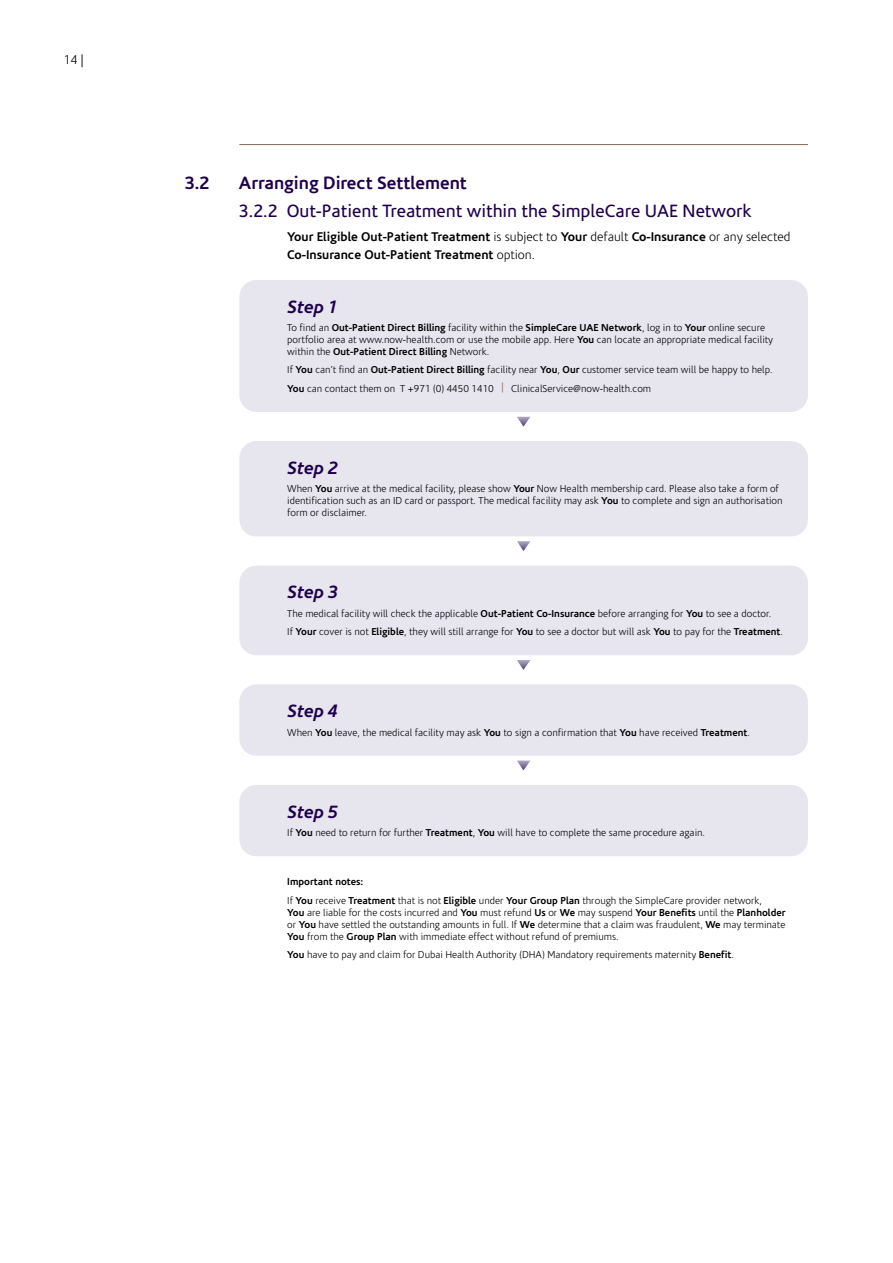
<style>
.page{position:relative;width:893px;height:1263px;background:#fff}
.page>*{position:absolute;margin:0;border:0;box-sizing:border-box;transform-origin:0 0}
.t1{font:18px "Corisande";color:#1f004b}
.t2{font:700 18px "Corisande";color:#1f004b}
.t3{font:italic 700 18px "Corisande";color:#1f004b}
.t4{font:700 12.75px/18px "Corisande";color:#000}
.t5{font:300 12.75px "Corisande";color:#000}
.t6{font:300 10.2px/12px "Corisande";color:#000}
.s1{font-weight:300}
.s2{font-weight:700}
.s3{color:#7c6a55}
</style>
<div class="page">
<hr style="left:239px;top:144px;width:569px;height:1px;background:#7c6a55">
<div style="left:239px;top:280px;width:569px;height:132px;background:#e7e5ee;border-radius:17px"></div>
<div style="left:239px;top:785px;width:569px;height:71px;background:#e7e5ee;border-radius:17px"></div>
<div style="left:239px;top:684px;width:569px;height:72px;background:#e7e5ee;border-radius:17px"></div>
<div style="left:239px;top:441px;width:569px;height:95px;background:#e7e5ee;border-radius:17px"></div>
<div style="left:239px;top:566px;width:569px;height:89px;background:#e7e5ee;border-radius:17px"></div>
<svg style="left:517px;top:417px;width:13px;height:10px"></svg>
<svg style="left:517px;top:541px;width:13px;height:10px"></svg>
<svg style="left:517px;top:660px;width:13px;height:10px"></svg>
<svg style="left:517px;top:760px;width:13px;height:10px"></svg>
<p class="t5" style="left:64px;top:53px;width:21px">14 |</p>
<h1 class="t2" style="left:185px;top:172px;width:26px">3.2</h1>
<h1 class="t2" style="left:239px;top:172px;width:229px">Arranging Direct Settlement</h1>
<h1 class="t1" style="left:239px;top:201px;width:514px">3.2.2 Out-Patient Treatment within the SimpleCare UAE Network</h1>
<p class="t4" style="left:287px;top:228px;width:505px">Your Eligible Out-Patient Treatment <span class="s1">is subject to</span> Your <span class="s1">default</span> Co-Insurance <span class="s1">or any selected<br></span>Co-Insurance Out-Patient Treatment <span class="s1">option.</span></p>
<h1 class="t3" style="left:287px;top:296px;width:52px">Step 1</h1>
<p class="t6" style="left:287px;top:322px;width:487px">To find an <span class="s2">Out-Patient Direct Billing</span> facility within the <span class="s2">SimpleCare UAE Network</span>, log in to <span class="s2">Your</span> online secure portfolio area at www.now-health.com or use the mobile app. Here <span class="s2">You</span> can locate an appropriate medical facility within the <span class="s2">Out-Patient Direct Billing</span> Network.</p>
<p class="t6" style="left:287px;top:361px;width:487px;line-height:18.5px">If <span class="s2">You</span> can’t find an <span class="s2">Out-Patient Direct Billing</span> facility near <span class="s2">You</span>, <span class="s2">Our</span> customer service team will be happy to help.<br><span class="s2">You</span> can contact them on T +971 (0) 4450 1410 <span class="s3">|</span> ClinicalService@now-health.com</p>
<h1 class="t3" style="left:287px;top:458px;width:52px">Step 2</h1>
<p class="t6" style="left:287px;top:483px;width:497px">When <span class="s2">You</span> arrive at the medical facility, please show <span class="s2">Your</span> Now Health membership card. Please also take a form of identification such as an ID card or passport. The medical facility may ask <span class="s2">You</span> to complete and sign an authorisation form or disclaimer.</p>
<h1 class="t3" style="left:287px;top:582px;width:52px">Step 3</h1>
<p class="t6" style="left:287px;top:604px;width:497px;line-height:18.5px">The medical facility will check the applicable <span class="s2">Out-Patient Co-Insurance</span> before arranging for <span class="s2">You</span> to see a doctor.<br>If <span class="s2">Your</span> cover is not <span class="s2">Eligible</span>, they will still arrange for <span class="s2">You</span> to see a doctor but will ask <span class="s2">You</span> to pay for the <span class="s2">Treatment</span>.</p>
<h1 class="t3" style="left:287px;top:701px;width:52px">Step 4</h1>
<p class="t6" style="left:287px;top:726px;width:464px">When <span class="s2">You</span> leave, the medical facility may ask <span class="s2">You</span> to sign a confirmation that <span class="s2">You</span> have received <span class="s2">Treatment</span>.</p>
<h1 class="t3" style="left:287px;top:801px;width:52px">Step 5</h1>
<p class="t6" style="left:287px;top:827px;width:419px">If <span class="s2">You</span> need to return for further <span class="s2">Treatment</span>, <span class="s2">You</span> will have to complete the same procedure again.</p>
<p class="t6" style="left:287px;top:873px;width:476px;line-height:18.5px"><span class="s2">Important notes:<br></span>If <span class="s2">You</span> receive <span class="s2">Treatment</span> that is not <span class="s2">Eligible</span> under <span class="s2">Your Group Plan</span> through the SimpleCare provider network,</p>
<p class="t6" style="left:287px;top:906px;width:500px;text-align:justify"><span class="s2">You</span> are liable for the costs incurred and <span class="s2">You</span> must refund <span class="s2">Us</span> or <span class="s2">We</span> may suspend <span class="s2">Your Benefits</span> until the <span class="s2">Planholder </span>or <span class="s2">You</span> have settled the outstanding amounts in full. If <span class="s2">We</span> determine that a claim was fraudulent, <span class="s2">We</span> may terminate <span class="s2">You</span> from the <span class="s2">Group Plan</span> with immediate effect without refund of premiums.</p>
<p class="t6" style="left:287px;top:949px;width:448px"><span class="s2">You</span> have to pay and claim for Dubai Health Authority (DHA) Mandatory requirements maternity <span class="s2">Benefit</span>.</p>
</div>
